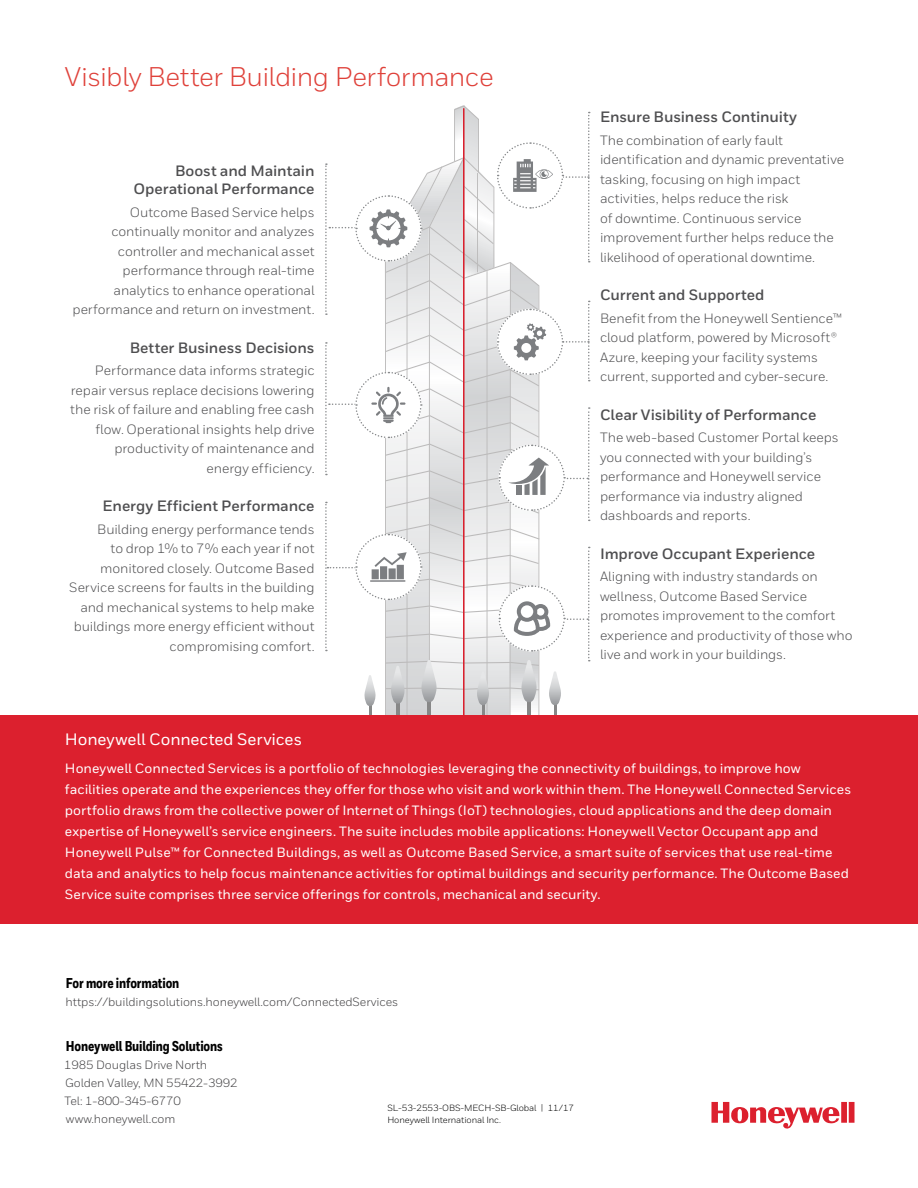
<style>
.page{position:relative;width:918px;height:1188px;background:#fff}
.page>*{position:absolute;margin:0;border:0;box-sizing:border-box;transform-origin:0 0}
.t1{font:27px "Honeywell Sans";letter-spacing:-.02em;color:#df413a}
.t2{font:500 16.5px "Honeywell Sans";letter-spacing:-.005em;color:#fff}
.t3{font:700 15px/18px "Honeywell Sans";letter-spacing:-.005em;color:#4e4e50;text-align:right}
.t4{font:800 14.25px "Honeywell Cond";letter-spacing:-.01em;color:#000}
.t5{font:13.5px/19.5px "Honeywell Sans";letter-spacing:-.005em;color:#4e4e50}
.t6{font:500 13.5px/21px "Honeywell Sans";color:#fff}
.t7{font:12px/18px "Honeywell Sans";letter-spacing:-.01em;color:#414042}
.t8{font:9px/12px "Honeywell Sans";letter-spacing:-.01em;color:#000}
</style>
<div class="page">
<svg style="left:711px;top:1102px;width:144px;height:27px"></svg>
<div style="left:0;top:716px;width:918px;height:208px;background:#dc202e"></div>
<svg style="left:325px;top:105px;width:265px;height:611px"></svg>
<h1 class="t1" style="left:65px;top:60px;width:430px">Visibly Better Building Performance</h1>
<p class="t3" style="left:133px;top:162px;width:183px">Boost and Maintain<br>Operational Performance</p>
<p class="t5" style="left:73px;top:202px;width:244px;text-align:right">Outcome Based Service helps continually monitor and analyzes controller and mechanical asset performance through real-time analytics to enhance operational performance and return on investment.</p>
<p class="t3" style="left:130px;top:339px;width:186px">Better Business Decisions</p>
<p class="t5" style="left:70px;top:361px;width:246px;text-align:right">Performance data informs strategic repair versus replace decisions lowering the risk of failure and enabling free cash flow. Operational insights help drive productivity of maintenance and energy efficiency.</p>
<p class="t3" style="left:103px;top:497px;width:214px">Energy Efficient Performance</p>
<p class="t5" style="left:69px;top:519px;width:247px;text-align:right">Building energy performance tends<br>to drop 1% to 7% each year if not monitored closely. Outcome Based Service screens for faults in the building and mechanical systems to help make buildings more energy efficient without compromising comfort.</p>
<p class="t3" style="left:600px;top:108px;width:199px">Ensure Business Continuity</p>
<p class="t5" style="left:600px;top:130px;width:246px">The combination of early fault identification and dynamic preventative tasking, focusing on high impact activities, helps reduce the risk<br>of downtime. Continuous service improvement further helps reduce the likelihood of operational downtime.</p>
<p class="t3" style="left:600px;top:286px;width:166px">Current and Supported</p>
<p class="t5" style="left:600px;top:308px;width:244px">Benefit from the Honeywell Sentience™ cloud platform, powered by Microsoft® Azure, keeping your facility systems current, supported and cyber-secure.</p>
<p class="t3" style="left:600px;top:406px;width:218px">Clear Visibility of Performance</p>
<p class="t5" style="left:600px;top:428px;width:240px">The web-based Customer Portal keeps you connected with your building’s performance and Honeywell service performance via industry aligned dashboards and reports.</p>
<p class="t3" style="left:600px;top:545px;width:217px">Improve Occupant Experience</p>
<p class="t5" style="left:600px;top:567px;width:254px">Aligning with industry standards on wellness, Outcome Based Service promotes improvement to the comfort experience and productivity of those who live and work in your buildings.</p>
<p class="t2" style="left:65px;top:730px;width:239px">Honeywell Connected Services</p>
<p class="t6" style="left:65px;top:758px;width:788px">Honeywell Connected Services is a portfolio of technologies leveraging the connectivity of buildings, to improve how facilities operate and the experiences they offer for those who visit and work within them. The Honeywell Connected Services portfolio draws from the collective power of Internet of Things (IoT) technologies, cloud applications and the deep domain expertise of Honeywell’s service engineers. The suite includes mobile applications: Honeywell Vector Occupant app and Honeywell Pulse™ for Connected Buildings, as well as Outcome Based Service, a smart suite of services that use real-time data and analytics to help focus maintenance activities for optimal buildings and security performance. The Outcome Based Service suite comprises three service offerings for controls, mechanical and security.</p>
<p class="t4" style="left:66px;top:974px;width:115px">For more information</p>
<p class="t7" style="left:66px;top:992px;width:334px">https://buildingsolutions.honeywell.com/ConnectedServices</p>
<p class="t4" style="left:66px;top:1037px;width:158px">Honeywell Building Solutions</p>
<p class="t7" style="left:64px;top:1055px;width:175px">1985 Douglas Drive North<br>Golden Valley, MN 55422-3992<br>Tel: 1-800-345-6770 www.honeywell.com</p>
<p class="t8" style="left:387px;top:1101px;width:188px">SL-53-2553-OBS-MECH-SB-Global | 11/17<br>Honeywell International Inc.</p>
</div>
